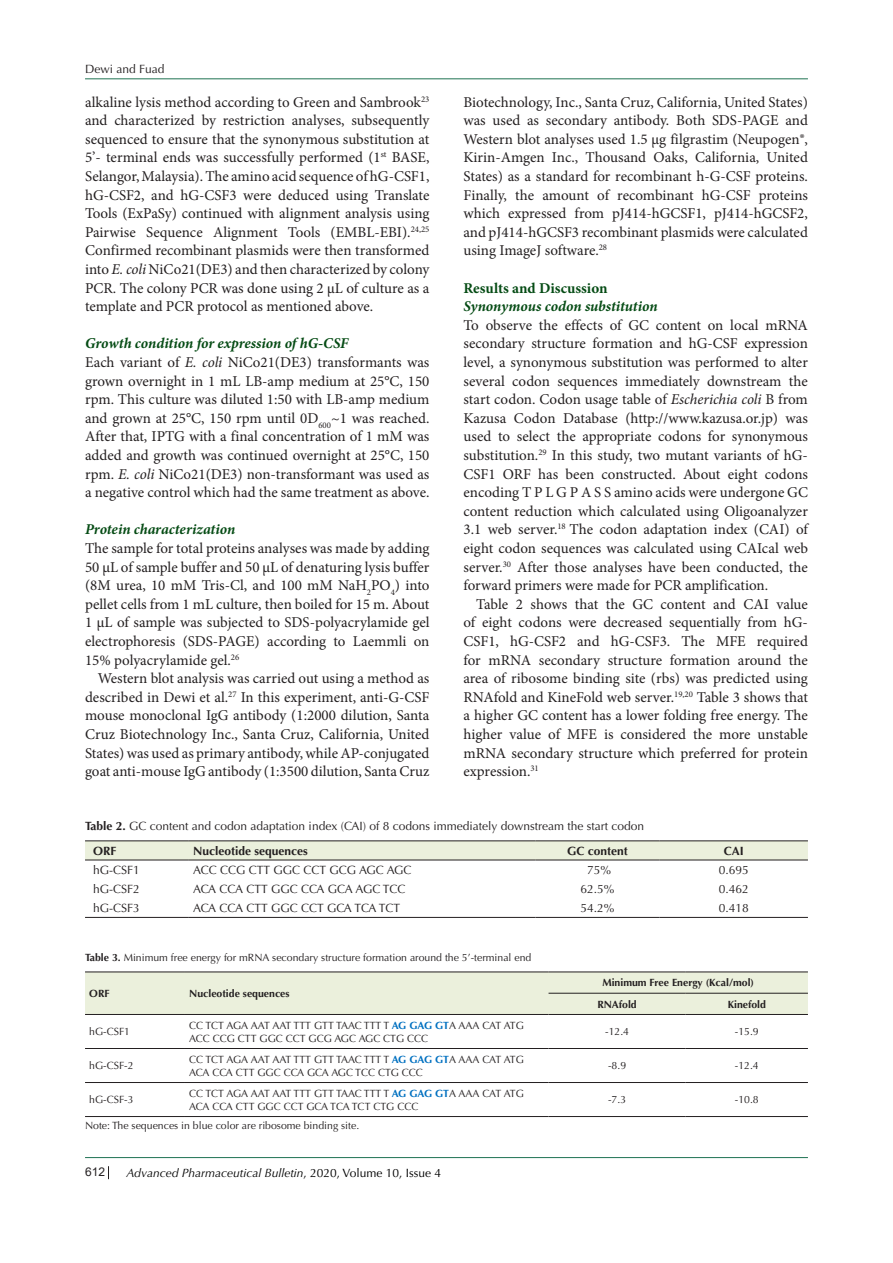
<style>
.page{position:relative;width:893px;height:1263px;background:#fff}
.page>*{position:absolute;margin:0;border:0;box-sizing:border-box;transform-origin:0 0}
.t1{font:15px/18.6px "Minion Pro";color:#231f20;text-align:justify}
.t2{font:italic 700 15px "Minion Pro";letter-spacing:-.005em;color:#054b14}
.t3{font:700 15px "Minion Pro";color:#054b14}
.t4{font:12px "Optima LT Std";color:#231f20}
.t5{font:italic 12px "Optima LT Std";color:#000}
.t6{font:700 12px "Optima LT Std";color:#231f20}
.t7{font:12px "Arial";color:#231f20}
.t8{font:10.5px/13.5px "Optima LT Std";color:#231f20}
.t9{font:700 10.5px "Optima LT Std";color:#231f20}
.s1{font-style:italic}
.s2{font-weight:700}
.s3{font-weight:700;color:#0070c0}
.s4{font-style:normal}
</style>
<div class="page">
<svg style="left:108px;top:1166px;width:1px;height:13px"></svg>
<hr style="left:85px;top:1157px;width:723px;height:1px;background:#1e7252">
<hr style="left:85px;top:78px;width:723px;height:1px;background:#1e7252">
<div style="left:85px;top:972px;width:723px;height:42px;background:#ebf0dc"></div>
<hr style="left:85px;top:971px;width:100px;height:1px;background:#231f20">
<hr style="left:185px;top:971px;width:364px;height:1px;background:#231f20">
<hr style="left:549px;top:971px;width:137px;height:1px;background:#231f20">
<hr style="left:686px;top:971px;width:122px;height:1px;background:#231f20">
<hr style="left:549px;top:993px;width:137px;height:1px;background:#231f20">
<hr style="left:686px;top:993px;width:122px;height:1px;background:#231f20">
<hr style="left:85px;top:1014px;width:100px;height:1px;background:#231f20">
<hr style="left:185px;top:1014px;width:364px;height:1px;background:#231f20">
<hr style="left:549px;top:1014px;width:137px;height:1px;background:#231f20">
<hr style="left:686px;top:1014px;width:122px;height:1px;background:#231f20">
<hr style="left:85px;top:1048px;width:100px;height:1px;background:#231f20">
<hr style="left:185px;top:1048px;width:364px;height:1px;background:#231f20">
<hr style="left:549px;top:1048px;width:137px;height:1px;background:#231f20">
<hr style="left:686px;top:1048px;width:122px;height:1px;background:#231f20">
<hr style="left:85px;top:1082px;width:100px;height:1px;background:#231f20">
<hr style="left:185px;top:1082px;width:364px;height:1px;background:#231f20">
<hr style="left:549px;top:1082px;width:137px;height:1px;background:#231f20">
<hr style="left:686px;top:1082px;width:122px;height:1px;background:#231f20">
<hr style="left:85px;top:1116px;width:100px;height:1px;background:#231f20">
<hr style="left:185px;top:1116px;width:364px;height:1px;background:#231f20">
<hr style="left:549px;top:1116px;width:137px;height:1px;background:#231f20">
<hr style="left:686px;top:1116px;width:122px;height:1px;background:#231f20">
<svg style="left:85px;top:841px;width:723px;height:19px;background:#e1e6d3"></svg>
<hr style="left:85px;top:840px;width:104px;height:1px;background:#231f20">
<hr style="left:189px;top:840px;width:346px;height:1px;background:#231f20">
<hr style="left:535px;top:840px;width:125px;height:1px;background:#231f20">
<hr style="left:660px;top:840px;width:148px;height:1px;background:#231f20">
<hr style="left:85px;top:860px;width:104px;height:1px;background:#231f20">
<hr style="left:189px;top:860px;width:346px;height:1px;background:#231f20">
<hr style="left:535px;top:860px;width:125px;height:1px;background:#231f20">
<hr style="left:660px;top:860px;width:148px;height:1px;background:#231f20">
<hr style="left:85px;top:917px;width:104px;height:1px;background:#231f20">
<hr style="left:189px;top:917px;width:346px;height:1px;background:#231f20">
<hr style="left:535px;top:917px;width:125px;height:1px;background:#231f20">
<hr style="left:660px;top:917px;width:148px;height:1px;background:#231f20">
<p class="t4" style="left:85px;top:62px;width:81px">Dewi and Fuad</p>
<p class="t1" style="left:85px;top:93px;width:346px">alkaline lysis method according to Green and Sambrook<sup>23 </sup>and characterized by restriction analyses, subsequently sequenced to ensure that the synonymous substitution at 5’- terminal ends was successfully performed (1<sup>st</sup> BASE, Selangor, Malaysia). The amino acid sequence of hG-CSF1, hG-CSF2, and hG-CSF3 were deduced using Translate Tools (ExPaSy) continued with alignment analysis using Pairwise Sequence Alignment Tools (EMBL-EBI).<sup>24,25<br></sup>Confirmed recombinant plasmids were then transformed into <span class="s1">E. coli</span> NiCo21(DE3) and then characterized by colony PCR. The colony PCR was done using 2 µL of culture as a template and PCR protocol as mentioned above.</p>
<p class="t2" style="left:85px;top:333px;width:265px">Growth condition for expression of hG-CSF</p>
<p class="t1" style="left:85px;top:353px;width:346px">Each variant of <span class="s1">E. coli</span> NiCo21(DE3) transformants was grown overnight in 1 mL LB-amp medium at 25°C, 150 rpm. This culture was diluted 1:50 with LB-amp medium and grown at 25°C, 150 rpm until 0D<sub>600</sub>~1 was reached.<br>After that, IPTG with a final concentration of 1 mM was added and growth was continued overnight at 25°C, 150 rpm. <span class="s1">E. coli</span> NiCo21(DE3) non-transformant was used as a negative control which had the same treatment as above.</p>
<p class="t2" style="left:85px;top:519px;width:152px">Protein characterization</p>
<p class="t1" style="left:85px;top:539px;width:346px">The sample for total proteins analyses was made by adding 50 µL of sample buffer and 50 µL of denaturing lysis buffer (8M urea, 10 mM Tris-Cl, and 100 mM NaH<sub>2</sub>PO<sub>4</sub>) into pellet cells from 1 mL culture, then boiled for 15 m. About 1 µL of sample was subjected to SDS-polyacrylamide gel electrophoresis (SDS-PAGE) according to Laemmli on 15% polyacrylamide gel.<sup>26</sup></p>
<p class="t1" style="left:85px;top:669px;width:346px;text-indent:13px">Western blot analysis was carried out using a method as described in Dewi et al.<sup>27</sup> In this experiment, anti-G-CSF mouse monoclonal IgG antibody (1:2000 dilution, Santa Cruz Biotechnology Inc., Santa Cruz, California, United States) was used as primary antibody, while AP-conjugated goat anti-mouse IgG antibody (1:3500 dilution, Santa Cruz</p>
<p class="t1" style="left:463px;top:93px;width:346px">Biotechnology, Inc., Santa Cruz, California, United States) was used as secondary antibody. Both SDS-PAGE and Western blot analyses used 1.5 µg filgrastim (Neupogen®, Kirin-Amgen Inc., Thousand Oaks, California, United States) as a standard for recombinant h-G-CSF proteins.<br>Finally, the amount of recombinant hG-CSF proteins which expressed from pJ414-hGCSF1, pJ414-hGCSF2, and pJ414-hGCSF3 recombinant plasmids were calculated using ImageJ software.<sup>28</sup></p>
<p class="t3" style="left:463px;top:277px;width:146px">Results and Discussion</p>
<p class="t2" style="left:463px;top:296px;width:196px">Synonymous codon substitution</p>
<p class="t1" style="left:463px;top:316px;width:346px">To observe the effects of GC content on local mRNA secondary structure formation and hG-CSF expression level, a synonymous substitution was performed to alter several codon sequences immediately downstream the start codon. Codon usage table of <span class="s1">Escherichia coli</span> B from Kazusa Codon Database (http://www.kazusa.or.jp) was used to select the appropriate codons for synonymous substitution.<sup>29</sup> In this study, two mutant variants of hG-CSF1 ORF has been constructed. About eight codons encoding T P L G P A S S amino acids were undergone GC content reduction which calculated using Oligoanalyzer 3.1 web server.<sup>18</sup> The codon adaptation index (CAI) of eight codon sequences was calculated using CAIcal web server.<sup>30</sup> After those analyses have been conducted, the forward primers were made for PCR amplification.</p>
<p class="t1" style="left:463px;top:595px;width:346px;text-indent:13px">Table 2 shows that the GC content and CAI value of eight codons were decreased sequentially from hG-CSF1, hG-CSF2 and hG-CSF3. The MFE required for mRNA secondary structure formation around the area of ribosome binding site (rbs) was predicted using RNAfold and KineFold web server.<sup>19,20</sup> Table 3 shows that a higher GC content has a lower folding free energy. The higher value of MFE is considered the more unstable mRNA secondary structure which preferred for protein expression.<sup>31</sup></p>
<p class="t4" style="left:85px;top:819px;width:561px"><span class="s2">Table 2.</span> GC content and codon adaptation index (CAI) of 8 codons immediately downstream the start codon</p>
<p class="t6" style="left:93px;top:844px;width:25px">ORF</p>
<p class="t6" style="left:193px;top:844px;width:116px">Nucleotide sequences</p>
<p class="t6" style="left:567px;top:844px;width:62px">GC content</p>
<p class="t6" style="left:724px;top:844px;width:21px">CAI</p>
<p class="t4" style="left:93px;top:863px;width:48px">hG-CSF1</p>
<p class="t4" style="left:193px;top:863px;width:220px">ACC CCG CTT GGC CCT GCG AGC AGC</p>
<p class="t4" style="left:587px;top:863px;width:26px">75%</p>
<p class="t4" style="left:719px;top:863px;width:32px">0.695</p>
<p class="t4" style="left:93px;top:882px;width:48px">hG-CSF2</p>
<p class="t4" style="left:193px;top:882px;width:214px">ACA CCA CTT GGC CCA GCA AGC TCC</p>
<p class="t4" style="left:581px;top:882px;width:36px">62.5%</p>
<p class="t4" style="left:719px;top:882px;width:32px">0.462</p>
<p class="t4" style="left:93px;top:901px;width:48px">hG-CSF3</p>
<p class="t4" style="left:193px;top:901px;width:209px">ACA CCA CTT GGC CCT GCA TCA TCT</p>
<p class="t4" style="left:581px;top:901px;width:36px">54.2%</p>
<p class="t4" style="left:719px;top:901px;width:32px">0.418</p>
<p class="t8" style="left:85px;top:951px;width:448px"><span class="s2">Table 3.</span> Minimum free energy for mRNA secondary structure formation around the 5’-terminal end</p>
<p class="t9" style="left:89px;top:987px;width:22px">ORF</p>
<p class="t9" style="left:189px;top:987px;width:102px">Nucleotide sequences</p>
<p class="t9" style="left:602px;top:977px;width:153px">Minimum Free Energy (Kcal/mol)</p>
<p class="t9" style="left:597px;top:998px;width:41px">RNAfold</p>
<p class="t9" style="left:728px;top:998px;width:40px">Kinefold</p>
<p class="t8" style="left:89px;top:1025px;width:42px">hG-CSF1</p>
<p class="t8" style="left:189px;top:1018px;width:336px">CC TCT AGA AAT AAT TTT GTT TAAC TTT T <span class="s3">AG GAG GT</span>A AAA CAT ATG<br>ACC CCG CTT GGC CCT GCG AGC AGC CTG CCC</p>
<p class="t8" style="left:605px;top:1025px;width:25px">-12.4</p>
<p class="t8" style="left:735px;top:1025px;width:25px">-15.9</p>
<p class="t8" style="left:89px;top:1059px;width:46px">hG-CSF-2</p>
<p class="t8" style="left:189px;top:1052px;width:336px">CC TCT AGA AAT AAT TTT GTT TAAC TTT T <span class="s3">AG GAG GT</span>A AAA CAT ATG<br>ACA CCA CTT GGC CCA GCA AGC TCC CTG CCC</p>
<p class="t8" style="left:608px;top:1059px;width:20px">-8.9</p>
<p class="t8" style="left:735px;top:1059px;width:25px">-12.4</p>
<p class="t8" style="left:89px;top:1093px;width:46px">hG-CSF-3</p>
<p class="t8" style="left:189px;top:1086px;width:336px">CC TCT AGA AAT AAT TTT GTT TAAC TTT T <span class="s3">AG GAG GT</span>A AAA CAT ATG<br>ACA CCA CTT GGC CCT GCA TCA TCT CTG CCC</p>
<p class="t8" style="left:608px;top:1093px;width:20px">-7.3</p>
<p class="t8" style="left:735px;top:1093px;width:25px">-10.8</p>
<p class="t8" style="left:85px;top:1118px;width:276px">Note: The sequences in blue color are ribosome binding site.</p>
<p class="t7" style="left:85px;top:1163px;width:22px">612</p>
<p class="t5" style="left:126px;top:1165px;width:316px">Advanced Pharmaceutical Bulletin<span class="s4">, 2020, Volume 10, Issue 4</span></p>
</div>
